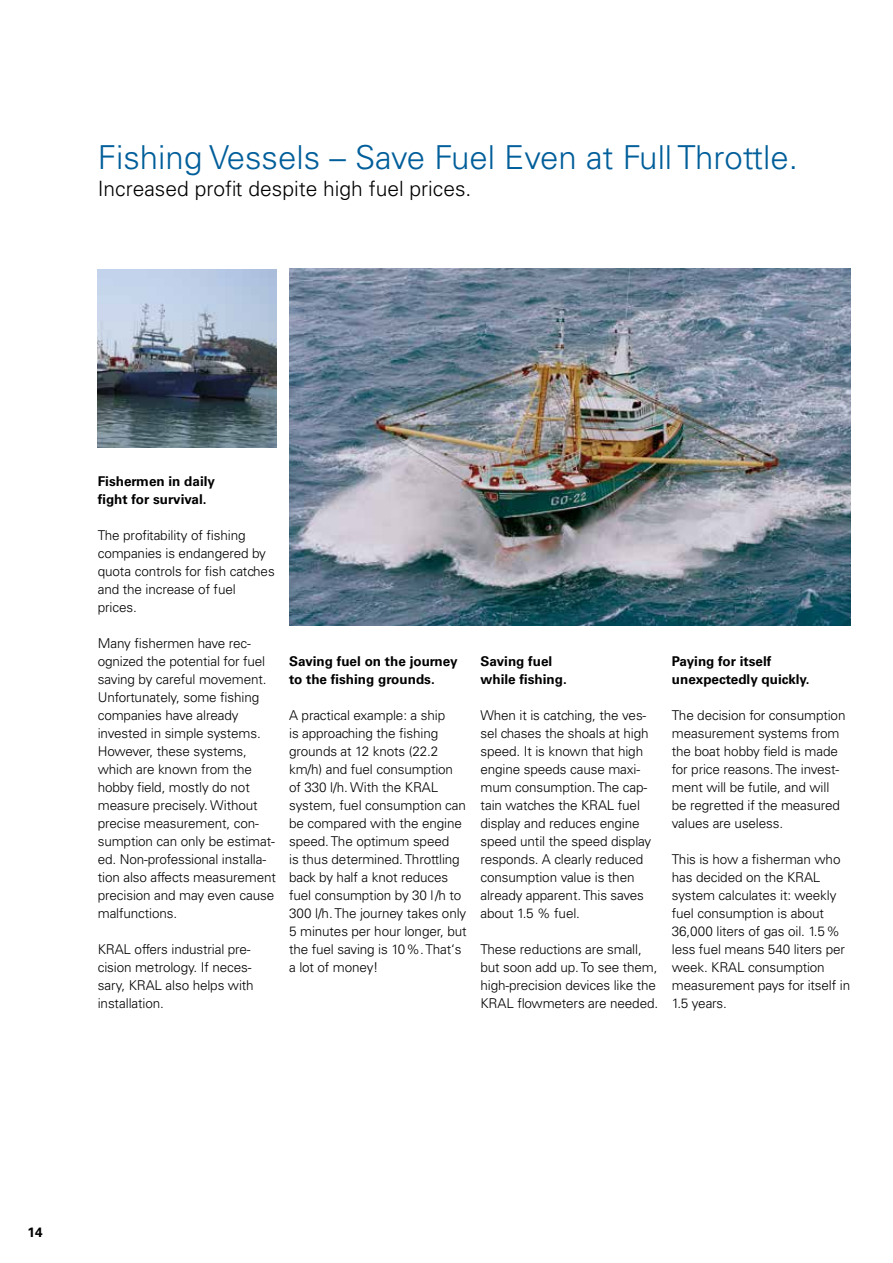
<style>
.page{position:relative;width:893px;height:1263px;background:#fff}
.page>*{position:absolute;margin:0;border:0;box-sizing:border-box;transform-origin:0 0}
.t1{font:300 33px "Univers LT Std";color:#005e9a}
.t2{font:300 21px "Univers LT Std";color:#000}
.t3{font:300 13.5px/18px "Univers LT Std";letter-spacing:-.01em;color:#000}
.t4{font:700 13.5px/18px "Univers LT Std";color:#000}
</style>
<div class="page">
<img style="left:98px;top:269px;width:178px;height:179px">
<img style="left:289px;top:269px;width:561px;height:357px">
<h1 class="t1" style="left:98px;top:137px;width:702px">Fishing Vessels – Save Fuel Even at Full Throttle.</h1>
<h2 class="t2" style="left:98px;top:175px;width:375px">Increased profit despite high fuel prices.</h2>
<p class="t4" style="left:98px;top:472px;width:119px">Fishermen in daily fight for survival.</p>
<p class="t3" style="left:98px;top:526px;width:178px">The profitability of fishing companies is endangered by quota controls for fish catches and the increase of fuel prices.</p>
<p class="t3" style="left:98px;top:634px;width:180px">Many fishermen have rec&shy;ognized the potential for fuel saving by careful movement.<br>Unfortunately, some fishing companies have already invested in simple systems.<br>However, these systems, which are known from the hobby field, mostly do not measure precisely. Without precise measurement, con&shy;sumption can only be estimat&shy;ed. Non-professional installa&shy;tion also affects measurement precision and may even cause malfunctions.</p>
<p class="t3" style="left:98px;top:940px;width:157px">KRAL offers industrial pre&shy;cision metrology. If neces&shy;sary, KRAL also helps with installation.</p>
<p class="t4" style="left:289px;top:652px;width:170px">Saving fuel on the journey to the fishing grounds.</p>
<p class="t3" style="left:289px;top:706px;width:179px">A practical example: a ship<br>is approaching the fishing grounds at 12 knots (22.2 km/h) and fuel consumption of 330 l/h. With the KRAL system, fuel consumption can be compared with the engine speed. The optimum speed<br>is thus determined. Throttling back by half a knot reduces fuel consumption by 30 l/h to<br>300 l/h. The journey takes only<br>5 minutes per hour longer, but the fuel saving is 10%. That‘s a lot of money!</p>
<p class="t4" style="left:480px;top:652px;width:88px">Saving fuel while fishing.</p>
<p class="t3" style="left:480px;top:706px;width:172px">When it is catching, the ves&shy;sel chases the shoals at high speed. It is known that high engine speeds cause maxi&shy;mum consumption. The cap&shy;tain watches the KRAL fuel display and reduces engine speed until the speed display responds. A clearly reduced consumption value is then already apparent. This saves about 1.5 % fuel.</p>
<p class="t3" style="left:480px;top:940px;width:179px">These reductions are small, but soon add up. To see them, high-precision devices like the<br>KRAL flowmeters are needed.</p>
<p class="t4" style="left:672px;top:652px;width:139px">Paying for itself unexpectedly quickly.</p>
<p class="t3" style="left:672px;top:706px;width:175px">The decision for consumption measurement systems from the boat hobby field is made for price reasons. The invest&shy;ment will be futile, and will be regretted if the measured values are useless.</p>
<p class="t3" style="left:672px;top:850px;width:180px">This is how a fisherman who has decided on the KRAL system calculates it: weekly fuel consumption is about<br>36,000 liters of gas oil. 1.5% less fuel means 540 liters per week. KRAL consumption measurement pays for itself in<br>1.5 years.</p>
<p class="t4" style="left:28px;top:1224px;width:16px">14</p>
</div>
